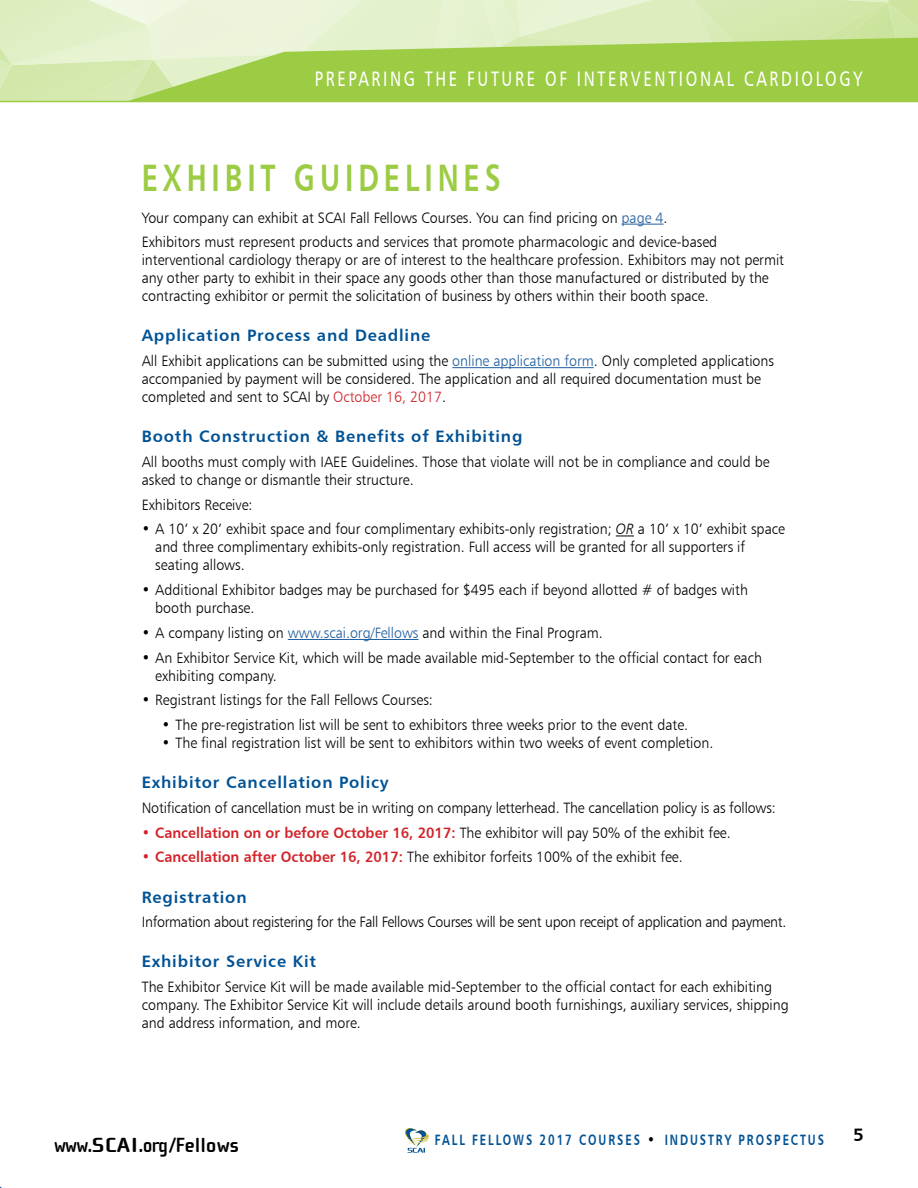
<style>
.page{position:relative;width:918px;height:1188px;background:#fff}
.page>*{position:absolute;margin:0;border:0;box-sizing:border-box;transform-origin:0 0}
.t1{font:38.25px "Humanist 777 BT Bold B";letter-spacing:.17em;color:#9ccb44;scale:.75 1}
.t2{font:21px "Humanist 777 BT Roman B";letter-spacing:.17em;color:#fff;scale:.75 1}
.t3{font:700 21px "Cholla Sans OT";color:#000}
.t4{font:18px "Humanist 777 BT Bold B";color:#000}
.t5{font:16.5px "Humanist 777 BT Bold B";letter-spacing:.05em;color:#005295}
.t6{font:15px/18px "Humanist 777 BT Light B";color:#000;scale:.95 1}
.t7{font:15px "Humanist 777 BT Light B";letter-spacing:-.02em;color:#000;scale:.95 1}
.t8{font:15px "Humanist 777 BT Bold B";color:#d2232a;scale:.95 1}
.t9{font:15px "Humanist 777 BT Bold B";letter-spacing:.17em;color:#005295;scale:.75 1}
.s1{color:#215e9e}
.s2{color:#d2232a}
.s3{font-family:"Humanist 777 BT Light Italic B"}
.s4{font-family:"Humanist 777 BT Light B";color:#000}
.s5{font-family:"Humanist 777 BT Bold B";color:#d2232a}
</style>
<div class="page">
<svg style="left:0;top:0;width:918px;height:101px;background:#dfeec3"></svg>
<svg style="left:127px;top:37px;width:791px;height:64px;background:#abd361"></svg>
<hr style="left:0;top:101px;width:918px;height:1px;background:#9ccb44">
<svg style="left:405px;top:1128px;width:24px;height:25px"></svg>
<hr style="left:622px;top:224px;width:42px;height:1px;background:#215e9e">
<hr style="left:452px;top:367px;width:142px;height:1px;background:#215e9e">
<svg style="left:616px;top:536px;width:18px;height:1px"></svg>
<hr style="left:288px;top:639px;width:131px;height:1px;background:#215e9e">
<h2 class="t2" style="left:315px;top:66px;width:732px">PREPARING THE FUTURE OF INTERVENTIONAL CARDIOLOGY</h2>
<h1 class="t1" style="left:142px;top:154px;width:480px">EXHIBIT GUIDELINES</h1>
<p class="t6" style="left:142px;top:205px;width:607px;line-height:24.8px">Your company can exhibit at SCAI Fall Fellows Courses. You can find pricing on <span class="s1">page 4</span>.<br>Exhibitors must represent products and services that promote pharmacologic and device-based</p>
<p class="t6" style="left:142px;top:251px;width:678px">interventional cardiology therapy or are of interest to the healthcare profession. Exhibitors may not permit any other party to exhibit in their space any goods other than those manufactured or distributed by the contracting exhibitor or permit the solicitation of business by others within their booth space.</p>
<p class="t5" style="left:142px;top:325px;width:290px">Application Process and Deadline</p>
<p class="t6" style="left:142px;top:352px;width:667px">All Exhibit applications can be submitted using the <span class="s1">online application form</span>. Only completed applications accompanied by payment will be considered. The application and all required documentation must be completed and sent to SCAI by <span class="s2">October 16, 2017</span>.</p>
<p class="t5" style="left:142px;top:426px;width:382px">Booth Construction &amp; Benefits of Exhibiting</p>
<p class="t6" style="left:142px;top:452px;width:663px">All booths must comply with IAEE Guidelines. Those that violate will not be in compliance and could be asked to change or dismantle their structure.</p>
<p class="t6" style="left:142px;top:495px;width:118px">Exhibitors Receive:</p>
<p class="t6" style="left:155px;top:520px;width:664px;text-indent:-13px">• A 10’ x 20’ exhibit space and four complimentary exhibits-only registration; <span class="s3">OR</span> a 10’ x 10’ exhibit space and three complimentary exhibits-only registration. Full access will be granted for all supporters if seating allows.</p>
<p class="t6" style="left:155px;top:581px;width:625px;text-indent:-13px">• Additional Exhibitor badges may be purchased for $495 each if beyond allotted # of badges with booth purchase.</p>
<p class="t6" style="left:142px;top:623px;width:487px">• A company listing on <span class="s1">www.scai.org/Fellows</span> and within the Final Program.</p>
<p class="t6" style="left:155px;top:648px;width:640px;text-indent:-13px">• An Exhibitor Service Kit, which will be made available mid-September to the official contact for each exhibiting company.</p>
<p class="t6" style="left:142px;top:691px;width:308px">• Registrant listings for the Fall Fellows Courses:</p>
<p class="t6" style="left:162px;top:716px;width:555px">• The pre-registration list will be sent to exhibitors three weeks prior to the event date.</p>
<p class="t6" style="left:162px;top:734px;width:582px">• The final registration list will be sent to exhibitors within two weeks of event completion.</p>
<p class="t5" style="left:142px;top:772px;width:249px">Exhibitor Cancellation Policy</p>
<p class="t6" style="left:142px;top:799px;width:669px">Notification of cancellation must be in writing on company letterhead. The cancellation policy is as follows:</p>
<p class="t8" style="left:142px;top:823px;width:622px">• Cancellation on or before October 16, 2017: <span class="s4">The exhibitor will pay 50% of the exhibit fee.</span></p>
<p class="t6" style="left:142px;top:848px;width:571px"><span class="s5">• Cancellation after October 16, 2017:</span> The exhibitor forfeits 100% of the exhibit fee.</p>
<p class="t5" style="left:142px;top:886px;width:106px">Registration</p>
<p class="t7" style="left:142px;top:913px;width:680px">Information about registering for the Fall Fellows Courses will be sent upon receipt of application and payment.</p>
<p class="t5" style="left:142px;top:951px;width:176px">Exhibitor Service Kit</p>
<p class="t6" style="left:142px;top:978px;width:683px">The Exhibitor Service Kit will be made available mid-September to the official contact for each exhibiting company. The Exhibitor Service Kit will include details around booth furnishings, auxiliary services, shipping and address information, and more.</p>
<h2 class="t3" style="left:54px;top:1134px;width:187px">www.SCAI.org/Fellows</h2>
<p class="t9" style="left:435px;top:1131px;width:520px">FALL FELLOWS 2017 COURSES <span class="s4">•</span> INDUSTRY PROSPECTUS</p>
<p class="t4" style="left:853px;top:1123px;width:12px">5</p>
</div>
